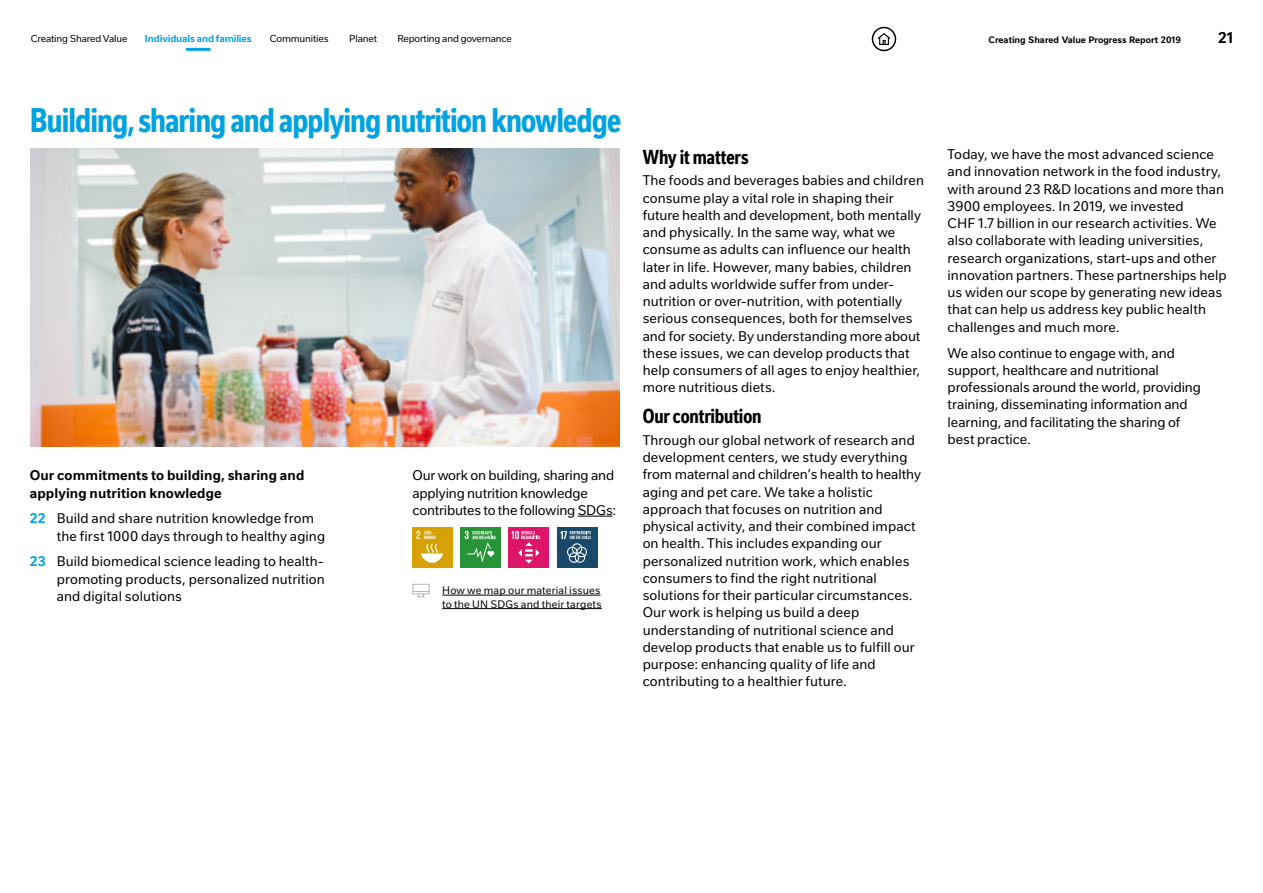
<style>
.page{position:relative;width:1263px;height:893px;background:#fff}
.page>*{position:absolute;margin:0;border:0;box-sizing:border-box;transform-origin:0 0}
.Heading_1_-_colour_a{font:700 condensed 33px "Nestle Text";letter-spacing:-.02em;color:#00a3e2}
.Heading_2_-_colour_a{font:700 condensed 19.5px "Nestle Text";letter-spacing:-.005em;color:#000}
.t1{font:700 15px "Nestle Text";color:#000}
.Body_copy{font:13.5px/17.2px "Nestle Text";letter-spacing:.005em;color:#000}
.Body_copy-2{font:13.5px/17.2px "Nestle Text";letter-spacing:-.015em;color:#000}
.Heading_3_-_colour_a{font:700 13.5px/17.2px "Nestle Text";letter-spacing:.01em;color:#000}
.Read_more{font:10.5px/13.5px "Nestle Text";letter-spacing:.015em;color:#000}
.t2{font:9.75px "Nestle Text";letter-spacing:-.015em;color:#000}
.t3{font:700 9.75px "Nestle Text";letter-spacing:-.015em;color:#00a3e2}
.t4{font:700 9px "Nestle Text";color:#000}
.s1{font-weight:700;color:#00a3e2}
</style>
<div class="page">
<hr style="left:578px;top:516px;width:34px;height:1px;background:#000">
<hr style="left:442px;top:595px;width:158px;height:1px;background:#000">
<hr style="left:442px;top:608px;width:160px;height:1px;background:#000">
<div style="left:412px;top:528px;width:41px;height:40px;background:#d6a102"></div>
<svg style="left:416px;top:531px;width:27px;height:32px"></svg>
<div style="left:461px;top:528px;width:40px;height:40px;background:#289438"></div>
<svg style="left:465px;top:531px;width:31px;height:31px"></svg>
<div style="left:509px;top:528px;width:40px;height:40px;background:#dd1568"></div>
<svg style="left:512px;top:531px;width:28px;height:32px"></svg>
<div style="left:557px;top:528px;width:40px;height:40px;background:#19486a"></div>
<svg style="left:561px;top:531px;width:30px;height:32px"></svg>
<svg style="left:412px;top:584px;width:17px;height:13px"></svg>
<img style="left:30px;top:149px;width:589px;height:297px">
<div style="left:872px;top:27px;width:24px;height:24px;border:2px solid #000;border-radius:50%"></div>
<svg style="left:877px;top:33px;width:14px;height:12px"></svg>
<hr style="left:186px;top:48px;width:24px;height:3px;background:#00a3e2">
<p class="t2" style="left:31px;top:32px;width:98px">Creating Shared Value</p>
<p class="t3" style="left:145px;top:32px;width:108px">Individuals and families</p>
<p class="t2" style="left:270px;top:32px;width:60px">Communities</p>
<p class="t2" style="left:349px;top:32px;width:29px">Planet</p>
<p class="t2" style="left:397px;top:32px;width:116px">Reporting and governance</p>
<p class="t4" style="left:988px;top:33px;width:194px">Creating Shared Value Progress Report 2019</p>
<p class="t1" style="left:1218px;top:26px;width:17px">21</p>
<p class="Heading_1_-_colour_a" style="left:30px;top:95px;width:593px">Building, sharing and applying nutrition knowledge</p>
<p class="Heading_3_-_colour_a" style="left:30px;top:466px;width:276px">Our commitments to building, sharing and applying nutrition knowledge</p>
<p class="Body_copy" style="left:57px;top:509px;width:270px;text-indent:-27px"><span class="s1">22</span> Build and share nutrition knowledge from the first 1000 days through to healthy aging</p>
<p class="Body_copy" style="left:57px;top:552px;width:270px;text-align:justify;text-indent:-27px"><span class="s1">23</span> Build biomedical science leading to health&shy;promoting products, personalized nutrition and digital solutions</p>
<p class="Body_copy-2" style="left:412px;top:466px;width:205px">Our work on building, sharing and applying nutrition knowledge contributes to the following SDGs:</p>
<p class="Read_more" style="left:442px;top:583px;width:161px">How we map our material issues to the UN SDGs and their targets</p>
<p class="Heading_2_-_colour_a" style="left:643px;top:142px;width:107px">Why it matters</p>
<p class="Body_copy" style="left:643px;top:171px;width:283px">The foods and beverages babies and children consume play a vital role in shaping their future health and development, both mentally and physically. In the same way, what we consume as adults can influence our health later in life. However, many babies, children and adults worldwide suffer from under&shy;nutrition or over-nutrition, with potentially serious consequences, both for themselves and for society. By understanding more about these issues, we can develop products that help consumers of all ages to enjoy healthier, more nutritious diets.</p>
<p class="Heading_2_-_colour_a" style="left:643px;top:402px;width:120px">Our contribution</p>
<p class="Body_copy" style="left:643px;top:431px;width:280px">Through our global network of research and development centers, we study everything from maternal and children’s health to healthy aging and pet care. We take a holistic approach that focuses on nutrition and physical activity, and their combined impact on health. This includes expanding our personalized nutrition work, which enables consumers to find the right nutritional solutions for their particular circumstances.<br>Our work is helping us build a deep understanding of nutritional science and develop products that enable us to fulfill our purpose: enhancing quality of life and contributing to a healthier future.</p>
<p class="Body_copy" style="left:947px;top:145px;width:281px">Today, we have the most advanced science and innovation network in the food industry, with around 23 R&amp;D locations and more than 3900 employees. In 2019, we invested<br>CHF 1.7 billion in our research activities. We also collaborate with leading universities, research organizations, start-ups and other innovation partners. These partnerships help us widen our scope by generating new ideas that can help us address key public health challenges and much more.</p>
<p class="Body_copy" style="left:947px;top:343px;width:255px">We also continue to engage with, and support, healthcare and nutritional professionals around the world, providing training, disseminating information and learning, and facilitating the sharing of best practice.</p>
</div>
